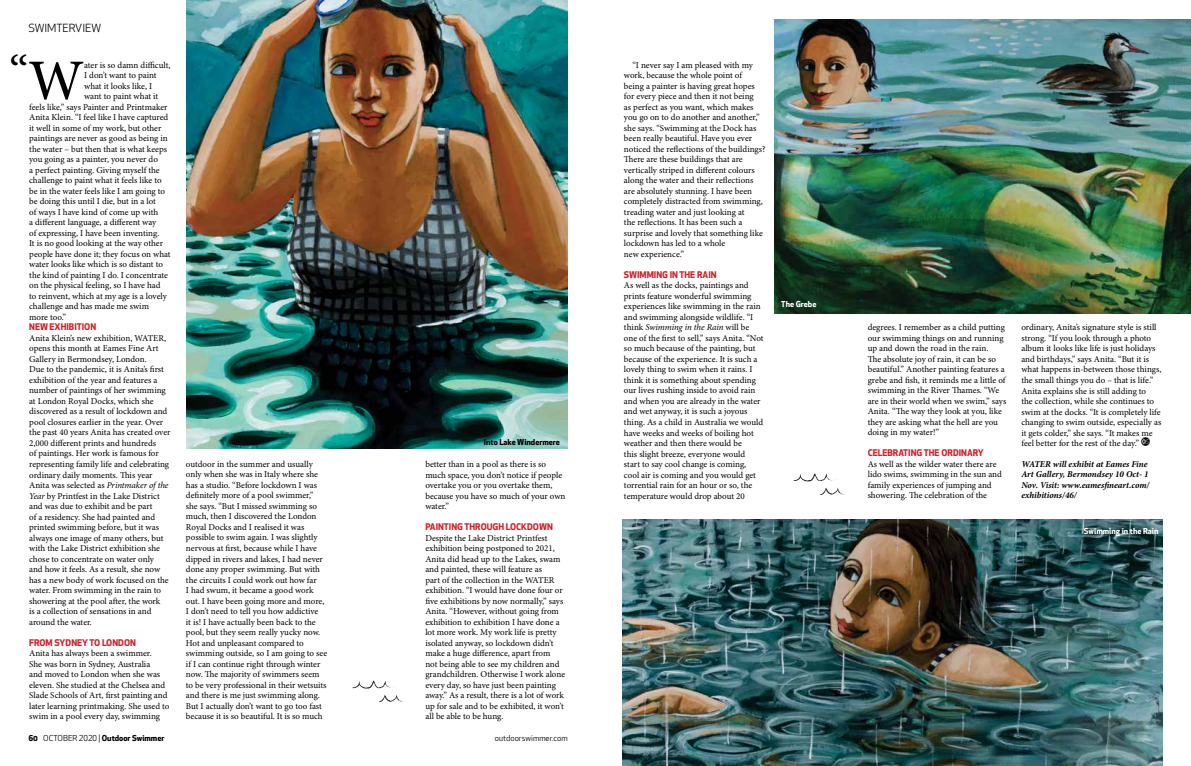
<style>
.page{position:relative;width:1191px;height:766px;background:#fff}
.page>*{position:absolute;margin:0;border:0;box-sizing:border-box;transform-origin:0 0}
.t1{font:500 57.5px "Minion Pro";color:#000}
.t2{font:48.6px "Minion Pro";color:#000}
.t3{font:11px "Apex New";color:#000}
.t4{font:9px/10.5px "Minion Pro";letter-spacing:-.005em;color:#000}
.t5{font:italic 700 9px/10.5px "Minion Pro";color:#000}
.t6{font:700 9px "Apex New";color:#d2232a}
.t7{font:700 8px "Apex New";color:#000}
.t8{font:700 8px "Apex New";color:#fff}
.t9{font:8px "Apex New";color:#000}
.s1{font-style:italic}
.s2{font-weight:400}
</style>
<div class="page">
<svg style="left:1141px;top:437px;width:8px;height:8px"></svg>
<img style="left:186px;top:0;width:381px;height:448px">
<img style="left:775px;top:20px;width:416px;height:293px">
<img style="left:622px;top:519px;width:540px;height:246px">
<svg style="left:793px;top:473px;width:52px;height:22px"></svg>
<svg style="left:352px;top:680px;width:51px;height:22px"></svg>
<p class="t3" style="left:28px;top:21px;width:74px">SWIMTERVIEW</p>
<h2 class="t2" style="left:9px;top:40px;width:21px">“</h2>
<h1 class="t1" style="left:28px;top:42px;width:57px">W</h1>
<p class="t4" style="left:84px;top:59px;width:88px">ater is so damn difficult,</p>
<p class="t4" style="left:84px;top:70px;width:74px">I don’t want to paint</p>
<p class="t4" style="left:84px;top:80px;width:70px">what it looks like, I</p>
<p class="t4" style="left:84px;top:91px;width:76px">want to paint what it</p>
<p class="t4" style="left:29px;top:101px;width:140px">feels like,” says Painter and Printmaker</p>
<p class="t4" style="left:29px;top:112px;width:141px">Anita Klein. “I feel like I have captured</p>
<p class="t4" style="left:29px;top:122px;width:134px">it well in some of my work, but other</p>
<p class="t4" style="left:29px;top:133px;width:140px">paintings are never as good as being in</p>
<p class="t4" style="left:29px;top:143px;width:139px">the water – but then that is what keeps</p>
<p class="t4" style="left:29px;top:154px;width:130px">you going as a painter, you never do</p>
<p class="t4" style="left:29px;top:164px;width:132px">a perfect painting. Giving myself the</p>
<p class="t4" style="left:29px;top:175px;width:134px">challenge to paint what it feels like to</p>
<p class="t4" style="left:29px;top:185px;width:137px">be in the water feels like I am going to</p>
<p class="t4" style="left:29px;top:196px;width:128px">be doing this until I die, but in a lot</p>
<p class="t4" style="left:29px;top:206px;width:131px">of ways I have kind of come up with</p>
<p class="t4" style="left:29px;top:217px;width:129px">a different language, a different way</p>
<p class="t4" style="left:29px;top:227px;width:132px">of expressing, I have been inventing.</p>
<p class="t4" style="left:29px;top:238px;width:135px">It is no good looking at the way other</p>
<p class="t4" style="left:29px;top:248px;width:143px">people have done it; they focus on what</p>
<p class="t4" style="left:29px;top:259px;width:135px">water looks like which is so distant to</p>
<p class="t4" style="left:29px;top:269px;width:140px">the kind of painting I do. I concentrate</p>
<p class="t4" style="left:29px;top:280px;width:133px">on the physical feeling, so I have had</p>
<p class="t4" style="left:29px;top:290px;width:139px">to reinvent, which at my age is a lovely</p>
<p class="t4" style="left:29px;top:301px;width:121px">challenge and has made me swim</p>
<p class="t4" style="left:29px;top:311px;width:39px">more too.”</p>
<p class="t6" style="left:29px;top:320px;width:69px">NEW EXHIBITION</p>
<p class="t4" style="left:29px;top:332px;width:143px">Anita Klein’s new exhibition, WATER, opens this month at Eames Fine Art Gallery in Bermondsey, London.<br>Due to the pandemic, it is Anita’s first exhibition of the year and features a number of paintings of her swimming at London Royal Docks, which she discovered as a result of lockdown and pool closures earlier in the year. Over the past 40 years Anita has created over 2,000 different prints and hundreds<br>of paintings. Her work is famous for representing family life and celebrating ordinary daily moments. This year Anita was selected as <span class="s1">Printmaker of the Year</span> by Printfest in the Lake District and was due to exhibit and be part<br>of a residency. She had painted and printed swimming before, but it was always one image of many others, but with the Lake District exhibition she chose to concentrate on water only<br>and how it feels. As a result, she now has a new body of work focused on the water. From swimming in the rain to showering at the pool after, the work<br>is a collection of sensations in and around the water.</p>
<p class="t6" style="left:29px;top:635px;width:108px">FROM SYDNEY TO LONDON</p>
<p class="t4" style="left:29px;top:648px;width:142px">Anita has always been a swimmer.<br>She was born in Sydney, Australia<br>and moved to London when she was eleven. She studied at the Chelsea and Slade Schools of Art, first painting and later learning printmaking. She used to swim in a pool every day, swimming</p>
<p class="t7" style="left:28px;top:731px;width:138px">60 <span class="s2">OCTOBER 2020 |</span> Outdoor Swimmer</p>
<p class="t4" style="left:186px;top:458px;width:143px">outdoor in the summer and usually only when she was in Italy where she has a studio. “Before lockdown I was definitely more of a pool swimmer,” she says. “But I missed swimming so much, then I discovered the London Royal Docks and I realised it was possible to swim again. I was slightly nervous at first, because while I have dipped in rivers and lakes, I had never done any proper swimming. But with the circuits I could work out how far<br>I had swum, it became a good work out. I have been going more and more, I don’t need to tell you how addictive<br>it is! I have actually been back to the pool, but they seem really yucky now.<br>Hot and unpleasant compared to swimming outside, so I am going to see if I can continue right through winter now. The majority of swimmers seem to be very professional in their wetsuits and there is me just swimming along.<br>But I actually don’t want to go too fast because it is so beautiful. It is so much</p>
<p class="t7" style="left:484px;top:436px;width:77px">Into Lake Windermere</p>
<p class="t4" style="left:425px;top:459px;width:142px">better than in a pool as there is so much space, you don’t notice if people overtake you or you overtake them, because you have so much of your own water.”</p>
<p class="t6" style="left:425px;top:520px;width:129px">PAINTING THROUGH LOCKDOWN</p>
<p class="t4" style="left:425px;top:532px;width:141px">Despite the Lake District Printfest exhibition being postponed to 2021, Anita did head up to the Lakes, swam and painted, these will feature as<br>part of the collection in the WATER exhibition. “I would have done four or five exhibitions by now normally,” says Anita. “However, without going from exhibition to exhibition I have done a lot more work. My work life is pretty isolated anyway, so lockdown didn’t make a huge difference, apart from<br>not being able to see my children and grandchildren. Otherwise I work alone every day, so have just been painting away.” As a result, there is a lot of work up for sale and to be exhibited, it won’t all be able to be hung.</p>
<p class="t9" style="left:495px;top:732px;width:74px">outdoorswimmer.com</p>
<p class="t4" style="left:624px;top:59px;width:143px;text-indent:9px">“I never say I am pleased with my work, because the whole point of<br>being a painter is having great hopes for every piece and then it not being<br>as perfect as you want, which makes you go on to do another and another,” she says. “Swimming at the Dock has been really beautiful. Have you ever noticed the reflections of the buildings?<br>There are these buildings that are vertically striped in different colours along the water and their reflections are absolutely stunning. I have been completely distracted from swimming, treading water and just looking at<br>the reflections. It has been such a surprise and lovely that something like lockdown has led to a whole<br>new experience.”</p>
<p class="t6" style="left:624px;top:268px;width:94px">SWIMMING IN THE RAIN</p>
<p class="t4" style="left:624px;top:280px;width:141px">As well as the docks, paintings and prints feature wonderful swimming experiences like swimming in the rain and swimming alongside wildlife. “I think <span class="s1">Swimming in the Rain</span> will be one of the first to sell,” says Anita. “Not so much because of the painting, but because of the experience. It is such a lovely thing to swim when it rains. I think it is something about spending our lives rushing inside to avoid rain and when you are already in the water and wet anyway, it is such a joyous thing. As a child in Australia we would have weeks and weeks of boiling hot weather and then there would be<br>this slight breeze, everyone would start to say cool change is coming, cool air is coming and you would get torrential rain for an hour or so, the temperature would drop about 20</p>
<p class="t8" style="left:781px;top:298px;width:37px">The Grebe</p>
<p class="t4" style="left:867px;top:322px;width:140px">degrees. I remember as a child putting our swimming things on and running up and down the road in the rain.<br>The absolute joy of rain, it can be so beautiful.” Another painting features a grebe and fish, it reminds me a little of swimming in the River Thames. “We are in their world when we swim,” says Anita. “The way they look at you, like they are asking what the hell are you doing in my water!”</p>
<p class="t6" style="left:867px;top:446px;width:118px">CELEBRATING THE ORDINARY</p>
<p class="t4" style="left:867px;top:458px;width:136px">As well as the wilder water there are lido swims, swimming in the sun and family experiences of jumping and showering. The celebration of the</p>
<p class="t4" style="left:1021px;top:322px;width:141px">ordinary, Anita’s signature style is still strong. “If you look through a photo album it looks like life is just holidays and birthdays,” says Anita. “But it is what happens in-between those things, the small things you do – that is life.” Anita explains she is still adding to<br>the collection, while she continues to swim at the docks. “It is completely life changing to swim outside, especially as it gets colder,” she says. “It makes me feel better for the rest of the day.”</p>
<p class="t5" style="left:1021px;top:458px;width:130px">WATER will exhibit at Eames Fine<br>Art Gallery, Bermondsey 10 Oct- 1<br>Nov. Visit: www.eamesfineart.com/ exhibitions/46/</p>
<p class="t8" style="left:1083px;top:525px;width:76px">Swimming in the Rain</p>
</div>
